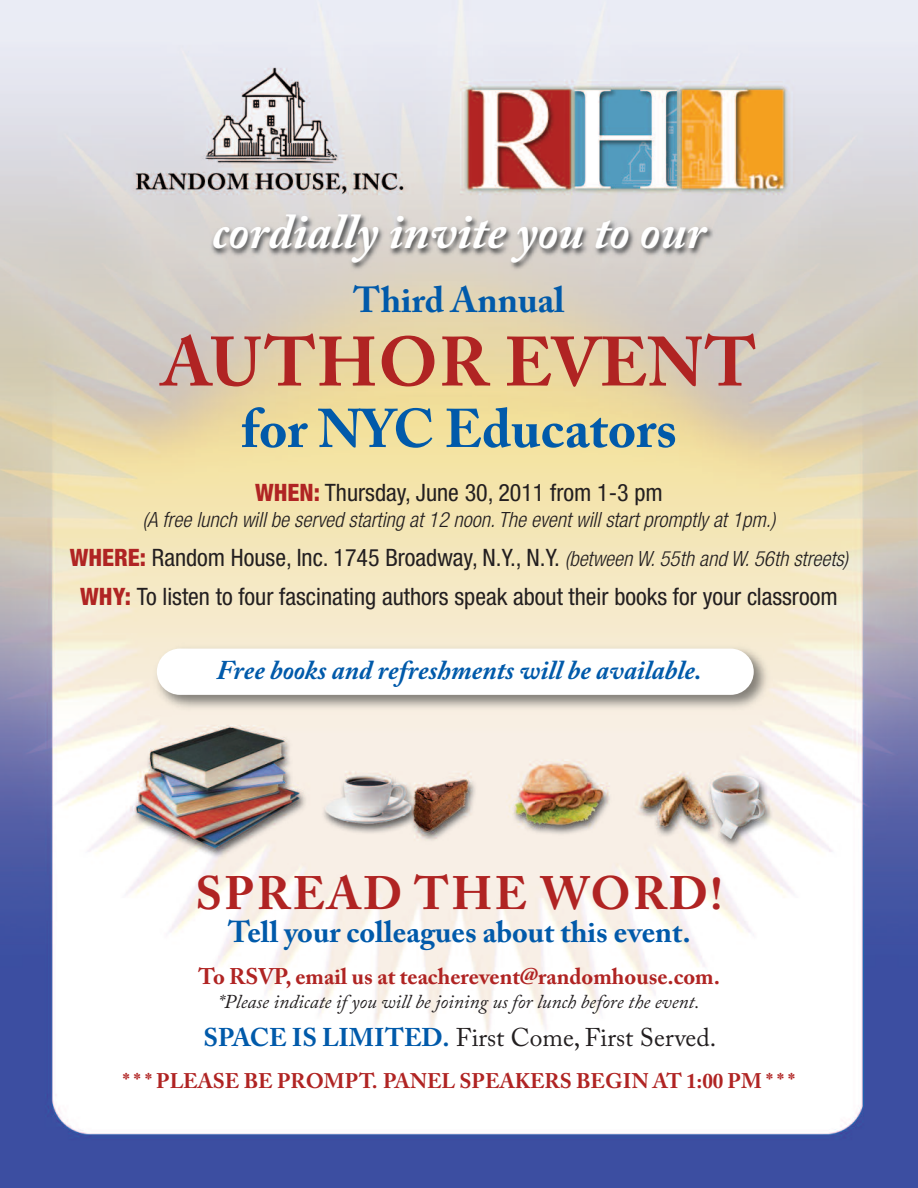
<style>
.page{position:relative;width:918px;height:1188px;background:#fff}
.page>*{position:absolute;margin:0;border:0;box-sizing:border-box;transform-origin:0 0}
.t1{font:700 69px "Adobe Caslon Pro";letter-spacing:.015em;color:#b02423}
.t2{font:700 54px "Adobe Caslon Pro";color:#015aaa}
.t3{font:italic 700 49.5px "Adobe Caslon Pro";color:#fff}
.t4{font:700 46.5px "Adobe Caslon Pro";letter-spacing:.05em;color:#b02423}
.t5{font:700 36px "Adobe Caslon Pro";color:#015aaa}
.t6{font:700 30px "Adobe Caslon Pro";color:#015aaa}
.t7{font:italic 700 27px "Adobe Caslon Pro";color:#015aaa}
.t8{font:25.5px "Adobe Caslon Pro";color:#231f20}
.t9{font:condensed 24px/39px "Helvetica Neue LT Std";color:#231f20;text-align:center}
.t10{font:700 22.5px "Adobe Caslon Pro";color:#b02423}
.t11{font:italic 300 condensed 21px "Helvetica Neue LT Std";color:#231f20}
.t12{font:700 21px "Adobe Caslon Pro";color:#b02423}
.t13{font:italic 19.5px "Adobe Caslon Pro";color:#231f20}
.s1{font-weight:800;color:#b02423}
.s2{font-weight:300;font-style:italic;font-size:21px}
.s3{font-weight:700;color:#015aaa}
</style>
<div class="page">
<img style="left:0;top:0;width:918px;height:1188px">
<img style="left:49px;top:200px;width:826px;height:104px">
<img style="left:150px;top:642px;width:623px;height:72px">
<div style="left:157px;top:649px;width:597px;height:46px;background:#fff;border-radius:23px"></div>
<h3 class="t3" style="left:212px;top:215px;width:495px">cordially invite you to our</h3>
<h3 class="t5" style="left:353px;top:285px;width:213px">Third Annual</h3>
<h1 class="t1" style="left:162px;top:335px;width:596px">AUTHOR EVENT</h1>
<h2 class="t2" style="left:241px;top:407px;width:437px">for NYC Educators</h2>
<p class="t9" style="left:255px;top:475px;width:409px"><span class="s1">WHEN:</span> Thursday, June 30, 2011 from 1-3 pm</p>
<p class="t11" style="left:142px;top:512px;width:635px">(A free lunch will be served starting at 12 noon. The event will start promptly at 1pm.)</p>
<p class="t9" style="left:70px;top:540px;width:780px"><span class="s1">WHERE:</span> Random House, Inc. 1745 Broadway, N.Y., N.Y. <span class="s2">(between W. 55th and W. 56th streets)<br></span><span class="s1">WHY:</span> To listen to four fascinating authors speak about their books for your classroom</p>
<p class="t7" style="left:216px;top:661px;width:487px">Free books and refreshments will be available.</p>
<h3 class="t4" style="left:195px;top:874px;width:529px">SPREAD THE WORD!</h3>
<p class="t6" style="left:228px;top:919px;width:464px">Tell your colleagues about this event.</p>
<p class="t10" style="left:199px;top:967px;width:523px">To RSVP, email us at teacherevent@randomhouse.com.</p>
<p class="t13" style="left:218px;top:995px;width:483px">*Please indicate if you will be joining us for lunch before the event.</p>
<p class="t8" style="left:204px;top:1028px;width:514px"><span class="s3">SPACE IS LIMITED.</span> First Come, First Served.</p>
<p class="t12" style="left:123px;top:1072px;width:674px">* * * PLEASE BE PROMPT. PANEL SPEAKERS BEGIN AT 1:00 PM * * *</p>
</div>
